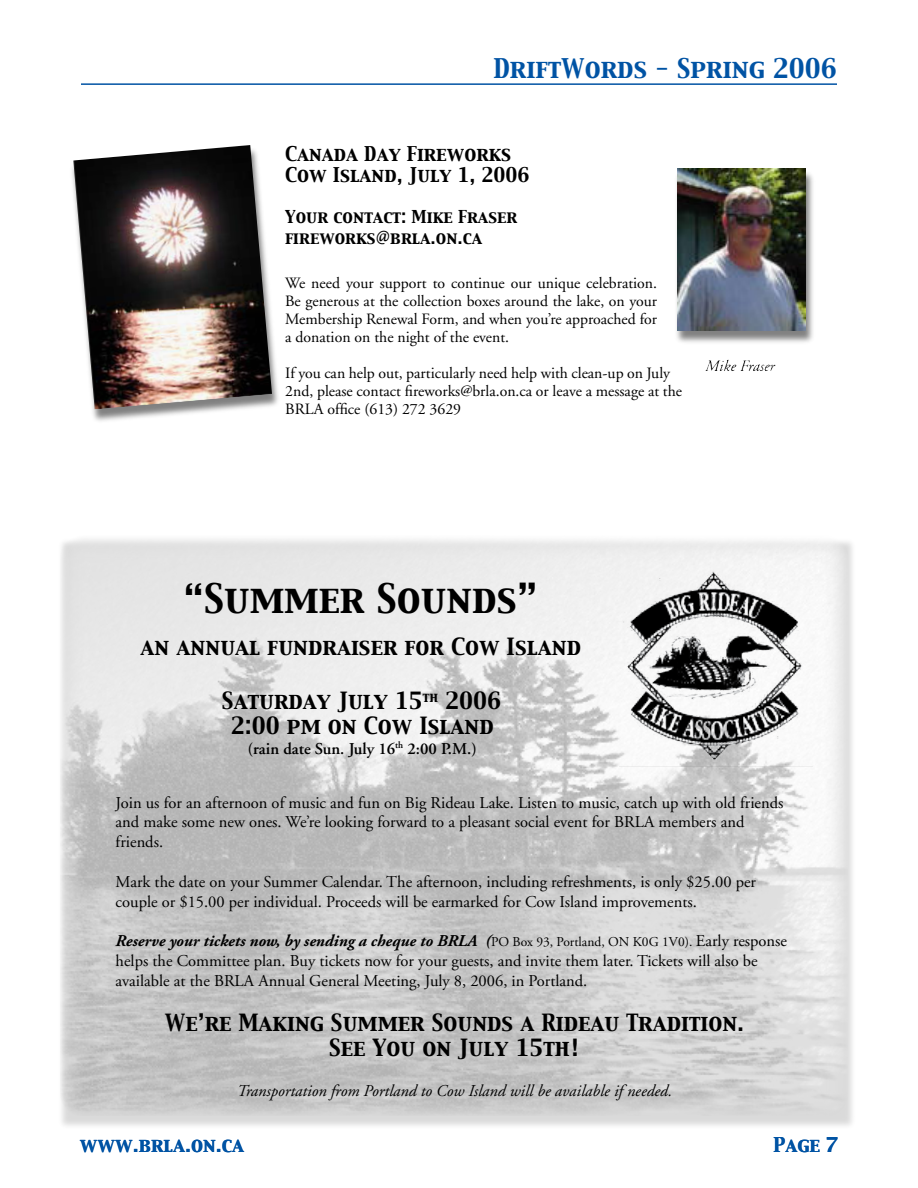
<style>
.page{position:relative;width:918px;height:1188px;background:#fff}
.page>*{position:absolute;margin:0;border:0;box-sizing:border-box;transform-origin:0 0}
.t1{font:36px "Capitals";color:#000}
.t2{font:24px "Capitals";color:#0053a4}
.t3{font:21px/25.2px "Capitals";color:#000;text-align:center}
.t4{font:18px/21.6px "Capitals";color:#000}
.t5{font:18px "Capitals";color:#0053a4}
.t6{font:16.5px/19.8px "Adobe Garamond";color:#000}
.t7{font:16.5px/19.8px "Adobe Garamond Pro";color:#000}
.t8{font:italic 16.5px "Adobe Garamond";color:#000}
.t9{font:600 16.5px "Adobe Garamond";color:#000}
.t10{font:15.75px/18px "Adobe Garamond";color:#000;text-align:justify}
.t11{font:15.75px/21.6px "Capitals";color:#000}
.t12{font:italic 15.75px "Adobe Garamond";color:#000}
.s1{font-weight:700;font-style:italic}
.s2{font-family:"Adobe Garamond";font-size:13.5px}
</style>
<div class="page">
<hr style="left:81px;top:83px;width:756px;height:2px;background:#0053a4">
<div style="left:56px;top:536px;width:802px;height:594px;background:#000;opacity:.5"></div>
<img style="left:60px;top:536px;width:788px;height:580px">
<div style="left:674px;top:169px;width:142px;height:176px;background:#000;opacity:.5"></div>
<img style="left:677px;top:168px;width:129px;height:162px">
<div style="left:68px;top:145px;width:214px;height:279px;background:#000;opacity:.5"></div>
<img style="left:72px;top:145px;width:200px;height:265px">
<img style="left:620px;top:563px;width:193px;height:204px">
<h2 class="t2" style="left:493px;top:52px;width:345px">DriftWords - Spring 2006</h2>
<p class="t4" style="left:285px;top:144px;width:246px">Canada Day Fireworks<br>Cow Island, July 1, 2006</p>
<p class="t11" style="left:285px;top:207px;width:234px">Your contact: Mike Fraser fireworks@brla.on.ca</p>
<p class="t10" style="left:285px;top:274px;width:374px">We need your support to continue our unique celebration.<br>Be generous at the collection boxes around the lake, on your Membership Renewal Form, and when you’re approached for a donation on the night of the event.</p>
<p class="t10" style="left:285px;top:364px;width:398px;text-align:left">If you can help out, particularly need help with clean-up on July<br>2nd, please contact fireworks@brla.on.ca or leave a message at the<br>BRLA office (613) 272 3629</p>
<p class="t12" style="left:705px;top:358px;width:71px">Mike Fraser</p>
<h1 class="t1" style="left:183px;top:574px;width:356px">“Summer Sounds”</h1>
<p class="t3" style="left:141px;top:635px;width:442px">an annual fundraiser for Cow Island</p>
<p class="t3" style="left:222px;top:689px;width:281px">Saturday July 15<sup>th</sup> 2006<br>2:00 pm on Cow Island</p>
<p class="t9" style="left:248px;top:739px;width:230px">(rain date Sun. July 16<sup>th</sup> 2:00 P.M.)</p>
<p class="t6" style="left:116px;top:793px;width:669px">Join us for an afternoon of music and fun on Big Rideau Lake. Listen to music, catch up with old friends and make some new ones. We’re looking forward to a pleasant social event for BRLA members and friends.</p>
<p class="t6" style="left:116px;top:872px;width:642px">Mark the date on your Summer Calendar. The afternoon, including refreshments, is only $25.00 per couple or $15.00 per individual. Proceeds will be earmarked for Cow Island improvements.</p>
<p class="t7" style="left:116px;top:932px;width:673px"><span class="s1">Reserve your tickets now, by sending a cheque to BRLA (</span><span class="s2">PO Box 93, Portland, ON K0G 1V0).</span> Early response helps the Committee plan. Buy tickets now for your guests, and invite them later. Tickets will also be available at the BRLA Annual General Meeting, July 8, 2006, in Portland.</p>
<p class="t3" style="left:165px;top:1011px;width:581px">We’re Making Summer Sounds a Rideau Tradition.<br>See You on July 15th!</p>
<p class="t8" style="left:237px;top:1082px;width:437px">Transportation from Portland to Cow Island will be available if needed.</p>
<p class="t5" style="left:80px;top:1133px;width:166px">www.brla.on.ca</p>
<p class="t5" style="left:774px;top:1133px;width:48px">Page</p>
</div>
